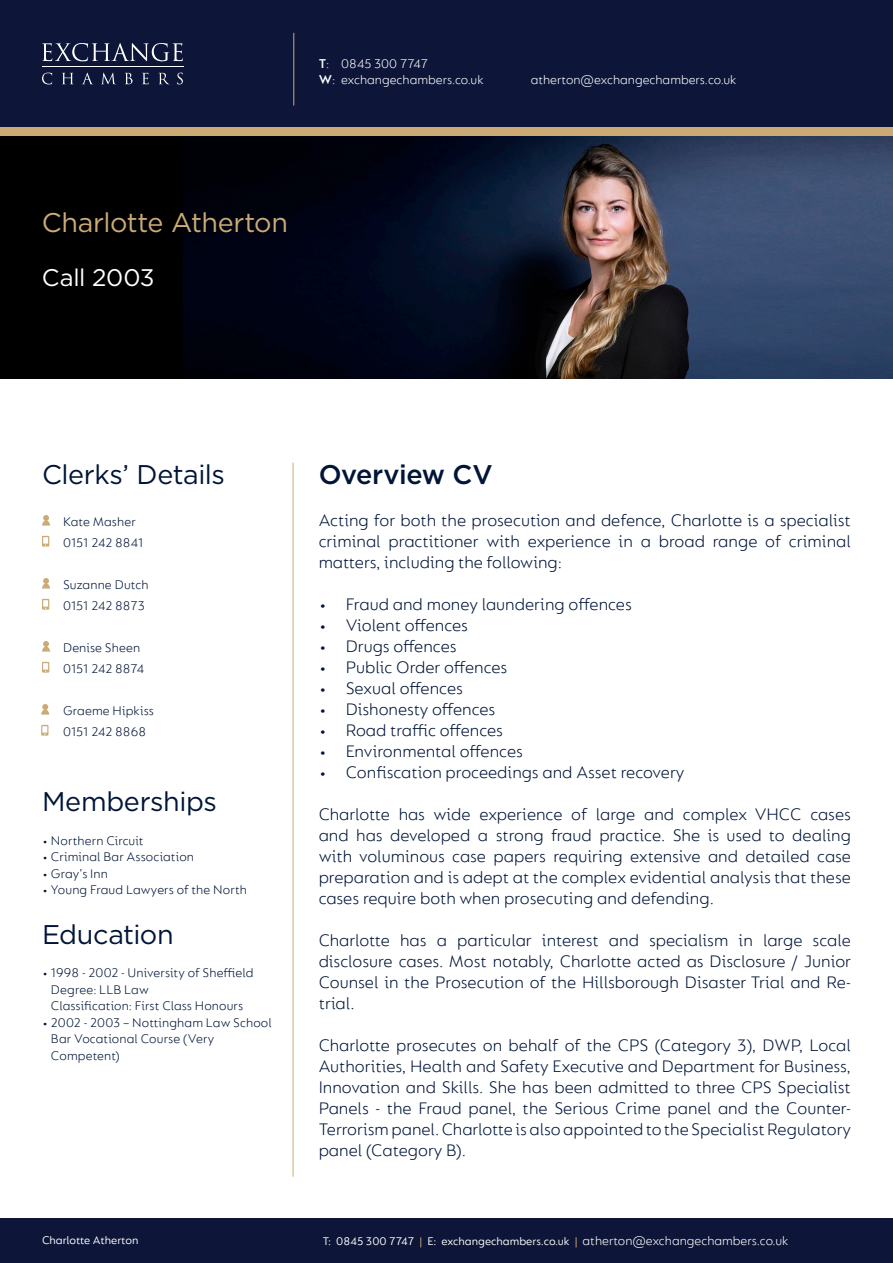
<style>
.page{position:relative;width:893px;height:1263px;background:#fff}
.page>*{position:absolute;margin:0;border:0;box-sizing:border-box;transform-origin:0 0}
.t1{font:27px "Gotham";letter-spacing:-.015em;color:#001537}
.t2{font:27px "Gotham";letter-spacing:-.015em;color:#cbaa76}
.t3{font:500 27px "Gotham";letter-spacing:-.015em;color:#001537}
.t4{font:24px "Gotham";letter-spacing:-.015em;color:#fff}
.t5{font:300 18px/21px "FS Lucas";color:#001537;text-align:justify}
.t6{font:300 13.5px/16.5px "FS Lucas";letter-spacing:.005em;color:#001537}
.t7{font:300 13.5px/16.2px "FS Lucas";color:#fff}
.t8{font:300 13.5px "FS Lucas";letter-spacing:-.015em;color:#001537}
.t9{font:12px "FS Lucas";color:#fff}
.s1{font-weight:600}
.s2{color:#cbaa76}
</style>
<div class="page">
<div style="left:0;top:64px;width:893px;height:72px;background:#cbaa76"></div>
<div style="left:0;top:0;width:893px;height:127px;background:#0d1638"></div>
<div style="left:0;top:1219px;width:893px;height:44px;background:#0d1638"></div>
<hr style="left:42px;top:67px;width:142px;height:1px;background:#fff">
<svg style="left:42px;top:43px;width:141px;height:18px"></svg>
<svg style="left:42px;top:73px;width:10px;height:11px"></svg>
<svg style="left:62px;top:73px;width:11px;height:11px"></svg>
<svg style="left:82px;top:73px;width:11px;height:11px"></svg>
<svg style="left:102px;top:73px;width:13px;height:11px"></svg>
<svg style="left:125px;top:73px;width:8px;height:11px"></svg>
<svg style="left:142px;top:73px;width:7px;height:11px"></svg>
<svg style="left:159px;top:73px;width:10px;height:11px"></svg>
<svg style="left:177px;top:73px;width:6px;height:11px"></svg>
<hr style="left:293px;top:33px;width:1px;height:73px;background:#cbaa76">
<hr style="left:293px;top:463px;width:1px;height:714px;background:#cbaa76">
<img style="left:0;top:136px;width:893px;height:242px">
<svg style="left:42px;top:536px;width:7px;height:11px"></svg>
<svg style="left:42px;top:599px;width:7px;height:11px"></svg>
<svg style="left:42px;top:662px;width:7px;height:11px"></svg>
<svg style="left:42px;top:515px;width:8px;height:11px"></svg>
<svg style="left:42px;top:578px;width:8px;height:11px"></svg>
<svg style="left:42px;top:641px;width:8px;height:11px"></svg>
<svg style="left:41px;top:725px;width:7px;height:11px"></svg>
<svg style="left:41px;top:704px;width:8px;height:11px"></svg>
<p class="t7" style="left:319px;top:55px;width:166px"><span class="s1">T</span>: 0845 300 7747<br><span class="s1">W</span>: exchangechambers.co.uk</p>
<p class="t7" style="left:531px;top:71px;width:207px">atherton@exchangechambers.co.uk</p>
<p class="t2" style="left:42px;top:205px;width:248px">Charlotte Atherton</p>
<p class="t4" style="left:42px;top:262px;width:114px">Call 2003</p>
<p class="t1" style="left:42px;top:457px;width:184px">Clerks’ Details</p>
<p class="t6" style="left:63px;top:513px;width:74px">Kate Masher</p>
<p class="t6" style="left:63px;top:534px;width:82px">0151 242 8841</p>
<p class="t6" style="left:63px;top:576px;width:87px">Suzanne Dutch</p>
<p class="t6" style="left:63px;top:597px;width:83px">0151 242 8873</p>
<p class="t6" style="left:63px;top:639px;width:79px">Denise Sheen</p>
<p class="t8" style="left:63px;top:660px;width:83px">0151 242 8874</p>
<p class="t6" style="left:63px;top:699px;width:92px;line-height:21px">Graeme Hipkiss<br>0151 242 8868</p>
<p class="t1" style="left:42px;top:784px;width:176px">Memberships</p>
<p class="t6" style="left:42px;top:832px;width:103px">• Northern Circuit</p>
<p class="t6" style="left:42px;top:848px;width:154px">• Criminal Bar Association</p>
<p class="t6" style="left:42px;top:865px;width:67px">• Gray’s Inn</p>
<p class="t6" style="left:42px;top:881px;width:206px">• Young Fraud Lawyers of the North</p>
<p class="t1" style="left:42px;top:917px;width:133px">Education</p>
<p class="t6" style="left:51px;top:964px;width:204px;text-indent:-9px">• 1998 - 2002 - University of Sheffield<br>Degree: LLB Law<br>Classification: First Class Honours</p>
<p class="t6" style="left:51px;top:1014px;width:222px;text-indent:-9px">• 2002 - 2003 – Nottingham Law School<br>Bar Vocational Course (Very<br>Competent)</p>
<p class="t3" style="left:319px;top:456px;width:175px">Overview CV</p>
<p class="t5" style="left:319px;top:509px;width:534px">Acting for both the prosecution and defence, Charlotte is a specialist criminal practitioner with experience in a broad range of criminal matters, including the following:</p>
<p class="t5" style="left:319px;top:593px;width:315px">• Fraud and money laundering offences</p>
<p class="t5" style="left:319px;top:614px;width:151px">• Violent offences</p>
<p class="t5" style="left:319px;top:635px;width:139px">• Drugs offences</p>
<p class="t5" style="left:319px;top:656px;width:190px">• Public Order offences</p>
<p class="t5" style="left:319px;top:677px;width:146px">• Sexual offences</p>
<p class="t5" style="left:319px;top:698px;width:178px">• Dishonesty offences</p>
<p class="t5" style="left:319px;top:719px;width:186px">• Road traffic offences</p>
<p class="t5" style="left:319px;top:740px;width:206px">• Environmental offences</p>
<p class="t5" style="left:319px;top:761px;width:367px">• Confiscation proceedings and Asset recovery</p>
<p class="t5" style="left:319px;top:803px;width:534px">Charlotte has wide experience of large and complex VHCC cases and has developed a strong fraud practice. She is used to dealing with voluminous case papers requiring extensive and detailed case preparation and is adept at the complex evidential analysis that these cases require both when prosecuting and defending.</p>
<p class="t5" style="left:319px;top:929px;width:534px">Charlotte has a particular interest and specialism in large scale disclosure cases. Most notably, Charlotte acted as Disclosure / Junior Counsel in the Prosecution of the Hillsborough Disaster Trial and Re&shy;trial.</p>
<p class="t5" style="left:319px;top:1034px;width:534px">Charlotte prosecutes on behalf of the CPS (Category 3), DWP, Local Authorities, Health and Safety Executive and Department for Business, Innovation and Skills. She has been admitted to three CPS Specialist Panels - the Fraud panel, the Serious Crime panel and the Counter-Terrorism panel. Charlotte is also appointed to the Specialist Regulatory panel (Category B).</p>
<p class="t9" style="left:42px;top:1233px;width:98px">Charlotte Atherton</p>
<p class="t9" style="left:323px;top:1235px;width:256px">T: 0845 300 7747 <span class="s2">|</span> E: exchangechambers.co.uk <span class="s2">|</span></p>
<p class="t7" style="left:583px;top:1233px;width:207px">atherton@exchangechambers.co.uk</p>
</div>
